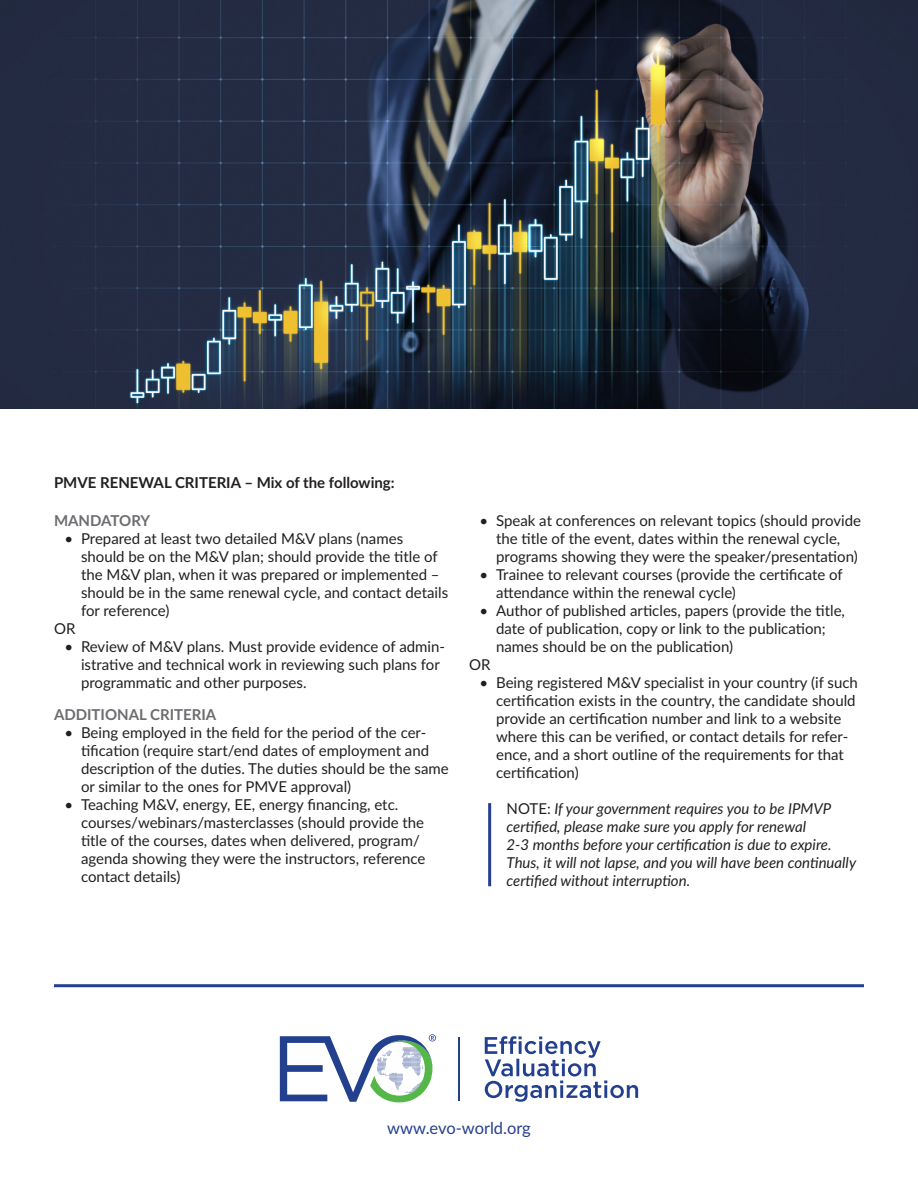
<style>
.page{position:relative;width:918px;height:1188px;background:#fff}
.page>*{position:absolute;margin:0;border:0;box-sizing:border-box;transform-origin:0 0}
.texte{font:16.5px "Lato";color:#253f8e}
.texte_reg{font:15px/18px "Lato";color:#231f20}
.texte_reg-2{font:italic 15px/18px "Lato";color:#231f20}
.sous-titre{font:700 15px "Lato";color:#231f20}
.sous_sous_titre{font:700 15px "Lato";color:#6c6d70}
.s1{font-style:normal}
</style>
<div class="page">
<svg style="left:485px;top:1036px;width:153px;height:66px"></svg>
<hr style="left:458px;top:1037px;width:1px;height:63px;background:#23408e">
<svg style="left:280px;top:1034px;width:156px;height:68px"></svg>
<hr style="left:488px;top:803px;width:3px;height:83px;background:#253f8e">
<img style="left:0;top:0;width:918px;height:408px">
<hr style="left:54px;top:984px;width:810px;height:3px;background:#253f8e">
<p class="sous-titre" style="left:54px;top:471px;width:342px">PMVE RENEWAL CRITERIA – Mix of the following:</p>
<p class="sous_sous_titre" style="left:54px;top:510px;width:98px">MANDATORY</p>
<p class="texte_reg" style="left:81px;top:529px;width:369px;text-indent:-16px">• Prepared at least two detailed M&amp;V plans (names should be on the M&amp;V plan; should provide the title of the M&amp;V plan, when it was prepared or implemented – should be in the same renewal cycle, and contact details for reference)</p>
<p class="texte_reg" style="left:54px;top:619px;width:23px">OR</p>
<p class="texte_reg" style="left:81px;top:637px;width:366px;text-indent:-16px">• Review of M&amp;V plans. Must provide evidence of admin&shy;istrative and technical work in reviewing such plans for programmatic and other purposes.</p>
<p class="sous_sous_titre" style="left:54px;top:703px;width:164px">ADDITIONAL CRITERIA</p>
<p class="texte_reg" style="left:81px;top:723px;width:369px;text-indent:-16px">• Being employed in the field for the period of the cer&shy;tification (require start/end dates of employment and description of the duties. The duties should be the same or similar to the ones for PMVE approval)</p>
<p class="texte_reg" style="left:81px;top:795px;width:346px;text-indent:-16px">• Teaching M&amp;V, energy, EE, energy financing, etc. courses/webinars/masterclasses (should provide the title of the courses, dates when delivered, program/ agenda showing they were the instructors, reference contact details)</p>
<p class="texte_reg" style="left:496px;top:511px;width:366px;text-indent:-16px">• Speak at conferences on relevant topics (should provide the title of the event, dates within the renewal cycle, programs showing they were the speaker/presentation)</p>
<p class="texte_reg" style="left:496px;top:565px;width:348px;text-indent:-16px">• Trainee to relevant courses (provide the certificate of attendance within the renewal cycle)</p>
<p class="texte_reg" style="left:496px;top:601px;width:350px;text-indent:-16px">• Author of published articles, papers (provide the title, date of publication, copy or link to the publication; names should be on the publication)</p>
<p class="texte_reg" style="left:469px;top:655px;width:23px">OR</p>
<p class="texte_reg" style="left:496px;top:673px;width:363px;text-indent:-16px">• Being registered M&amp;V specialist in your country (if such certification exists in the country, the candidate should provide an certification number and link to a website where this can be verified, or contact details for refer&shy;ence, and a short outline of the requirements for that certification)</p>
<p class="texte_reg-2" style="left:507px;top:799px;width:351px"><span class="s1">NOTE:</span> If your government requires you to be IPMVP certified, please make sure you apply for renewal<br>2-3 months before your certification is due to expire.<br>Thus, it will not lapse, and you will have been continually certified without interruption.</p>
<p class="texte" style="left:387px;top:1116px;width:145px">www.evo-world.org</p>
</div>
